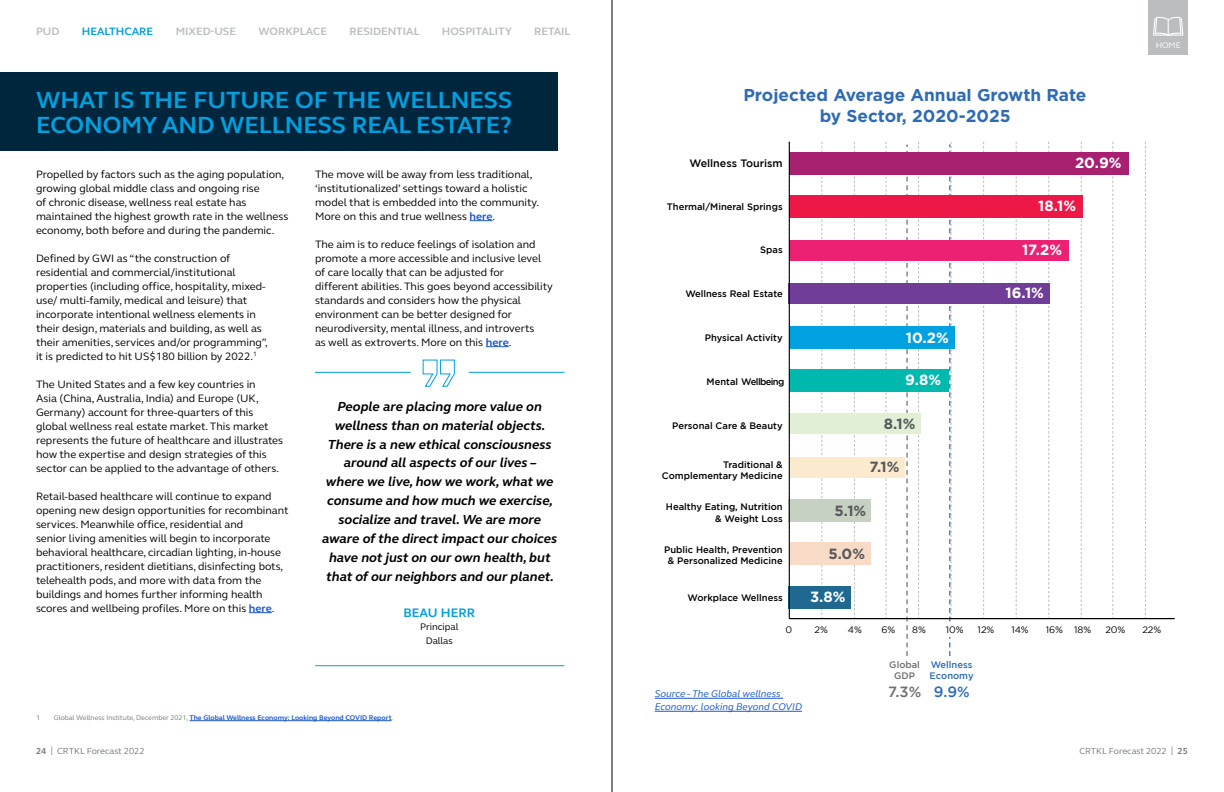
<style>
.page{position:relative;width:1224px;height:792px;background:#fff}
.page>*{position:absolute;margin:0;border:0;box-sizing:border-box;transform-origin:0 0}
.t1{font:700 24px/25px "FS Elliot Pro";color:#009fdd}
.t2{font:700 17.3px/20.7px "Gotham";color:#2f6bb3;text-align:center}
.t3{font:700 14.8px "Gotham";color:#fff}
.t4{font:700 14.8px "Gotham";color:#58595b}
.t5{font:500 14.8px "Gotham";color:#2f6bb3}
.t6{font:500 14.8px "Gotham";color:#6d6e71}
.t7{font:italic 700 13.5px/18.8px "FS Elliot Pro";color:#000;text-align:center}
.t8{font:700 12.7px "FS Elliot Pro";color:#009fdd}
.t9{font:11px/14px "FS Elliot Pro";color:#000}
.t10{font:700 11px "FS Elliot Pro";color:#bbbdc0}
.t11{font:700 11px "FS Elliot Pro";color:#009fdd}
.t12{font:500 10.7px "Gotham";color:#000}
.t13{font:italic 10px/13px "FS Elliot Pro";color:#1b58c4}
.t14{font:9.8px/13.6px "FS Elliot Pro";color:#000;text-align:center}
.t15{font:500 9.4px/11.3px "Gotham";color:#000;text-align:right}
.t16{font:9.4px "Gotham";color:#000}
.t17{font:500 9.4px "Gotham";letter-spacing:-.065em;color:#000}
.t18{font:500 9.4px/11.3px "Gotham";letter-spacing:-.005em;color:#2f6bb3}
.t19{font:500 9.4px/11.3px "Gotham";color:#6d6e71;text-align:center}
.t20{font:9px "FS Elliot Pro";color:#75787b}
.t21{font:8.4px "FS Elliot Pro";color:#fff}
.t22{font:700 7px "FS Elliot Pro";color:#1b58c4}
.t23{font:7px "FS Elliot Pro";color:#75787b}
.s1{font-weight:700;color:#1b58c4}
.s2{font-weight:400;color:#75787b}
.s3{font-weight:700}
</style>
<div class="page">
<svg style="left:249px;top:612px;width:23px;height:1px"></svg>
<hr style="left:190px;top:721px;width:202px;height:1px;background:#1b58c4">
<svg style="left:470px;top:220px;width:23px;height:1px"></svg>
<svg style="left:486px;top:346px;width:23px;height:1px"></svg>
<svg style="left:422px;top:359px;width:33px;height:28px"></svg>
<hr style="left:315px;top:372px;width:96px;height:1px;background:#009fdd">
<hr style="left:469px;top:372px;width:95px;height:1px;background:#009fdd">
<hr style="left:315px;top:665px;width:249px;height:1px;background:#009fdd">
<div style="left:0;top:72px;width:558px;height:79px;background:#00263e"></div>
<svg style="left:906px;top:144px;width:2px;height:512px"></svg>
<svg style="left:822px;top:142px;width:1px;height:476px"></svg>
<svg style="left:854px;top:142px;width:1px;height:476px"></svg>
<svg style="left:886px;top:142px;width:1px;height:476px"></svg>
<svg style="left:918px;top:142px;width:1px;height:476px"></svg>
<svg style="left:983px;top:142px;width:1px;height:476px"></svg>
<svg style="left:1016px;top:142px;width:1px;height:476px"></svg>
<svg style="left:1048px;top:142px;width:1px;height:476px"></svg>
<svg style="left:1081px;top:142px;width:1px;height:476px"></svg>
<svg style="left:1113px;top:142px;width:1px;height:476px"></svg>
<svg style="left:1145px;top:142px;width:1px;height:476px"></svg>
<div style="left:789px;top:586px;width:62px;height:22px;background:#1f6991"></div>
<div style="left:789px;top:543px;width:81px;height:22px;background:#f8dbc6"></div>
<div style="left:789px;top:500px;width:82px;height:22px;background:#c7d1c3"></div>
<div style="left:789px;top:457px;width:116px;height:21px;background:#fbeacd"></div>
<div style="left:789px;top:413px;width:132px;height:21px;background:#e1efd7"></div>
<svg style="left:949px;top:142px;width:3px;height:514px"></svg>
<div style="left:789px;top:369px;width:160px;height:22px;background:#00b9ad"></div>
<div style="left:789px;top:326px;width:165px;height:22px;background:#00a1e1"></div>
<div style="left:789px;top:283px;width:261px;height:21px;background:#703e98"></div>
<div style="left:789px;top:240px;width:279px;height:21px;background:#ed2173"></div>
<div style="left:789px;top:195px;width:294px;height:23px;background:#ed1846"></div>
<div style="left:789px;top:152px;width:340px;height:22px;background:#a82171"></div>
<hr style="left:789px;top:142px;width:1px;height:477px;background:#000">
<div style="left:942px;top:623px;width:24px;height:14px;background:#fff"></div>
<hr style="left:789px;top:618px;width:386px;height:1px;background:#000">
<hr style="left:655px;top:698px;width:128px;height:1px;background:#1b58c4">
<hr style="left:655px;top:711px;width:147px;height:1px;background:#1b58c4">
<div style="left:1148px;top:0;width:40px;height:55px;background:#bbbdc0"></div>
<svg style="left:1153px;top:17px;width:30px;height:19px"></svg>
<hr style="left:612px;top:0;width:1px;height:792px;background:#000">
<p class="t10" style="left:36px;top:24px;width:25px">PUD</p>
<p class="t11" style="left:82px;top:24px;width:73px">HEALTHCARE</p>
<p class="t10" style="left:176px;top:24px;width:62px">MIXED-USE</p>
<p class="t10" style="left:259px;top:24px;width:70px">WORKPLACE</p>
<p class="t10" style="left:349px;top:24px;width:72px">RESIDENTIAL</p>
<p class="t10" style="left:442px;top:24px;width:72px">HOSPITALITY</p>
<p class="t10" style="left:534px;top:24px;width:38px">RETAIL</p>
<h1 class="t1" style="left:36px;top:87px;width:478px">WHAT IS THE FUTURE OF THE WELLNESS<br>ECONOMY AND WELLNESS REAL ESTATE?</h1>
<p class="t9" style="left:36px;top:167px;width:254px">Propelled by factors such as the aging population, growing global middle class and ongoing rise<br>of chronic disease, wellness real estate has maintained the highest growth rate in the wellness economy, both before and during the pandemic.</p>
<p class="t9" style="left:36px;top:251px;width:233px">Defined by GWI as “the construction of residential and commercial/institutional properties (including office, hospitality, mixed&shy;use/ multi-family, medical and leisure) that incorporate intentional wellness elements in their design, materials and building, as well as their amenities, services and/or programming”, it is predicted to hit US$180 billion by 2022.<sup>1</sup></p>
<p class="t9" style="left:36px;top:377px;width:249px">The United States and a few key countries in<br>Asia (China, Australia, India) and Europe (UK, Germany) account for three-quarters of this global wellness real estate market. This market represents the future of healthcare and illustrates how the expertise and design strategies of this sector can be applied to the advantage of others.</p>
<p class="t9" style="left:36px;top:489px;width:254px">Retail-based healthcare will continue to expand opening new design opportunities for recombinant services. Meanwhile office, residential and<br>senior living amenities will begin to incorporate behavioral healthcare, circadian lighting, in-house practitioners, resident dietitians, disinfecting bots, telehealth pods, and more with data from the buildings and homes further informing health scores and wellbeing profiles. More on this <span class="s1">here</span>.</p>
<p class="t9" style="left:315px;top:167px;width:226px">The move will be away from less traditional, ‘institutionalized’ settings toward a holistic model that is embedded into the community.<br>More on this and true wellness <span class="s1">here</span>.</p>
<p class="t9" style="left:315px;top:237px;width:239px">The aim is to reduce feelings of isolation and promote a more accessible and inclusive level of care locally that can be adjusted for<br>different abilities. This goes beyond accessibility standards and considers how the physical environment can be better designed for neurodiversity, mental illness, and introverts<br>as well as extroverts. More on this <span class="s1">here</span>.</p>
<p class="t7" style="left:322px;top:397px;width:236px">People are placing more value on wellness than on material objects.<br>There is a new ethical consciousness around all aspects of our lives –<br>where we live, how we work, what we consume and how much we exercise, socialize and travel. We are more aware of the direct impact our choices have not just on our own health, but that of our neighbors and our planet.</p>
<p class="t8" style="left:404px;top:604px;width:73px">BEAU HERR</p>
<p class="t14" style="left:420px;top:620px;width:40px">Principal<br>Dallas</p>
<p class="t23" style="left:36px;top:713px;width:6px">1</p>
<p class="t22" style="left:54px;top:713px;width:341px"><span class="s2">Global Wellness Institute, December 2021,</span> The Global Wellness Economy: Looking Beyond COVID Report<span class="s2">.</span></p>
<h2 class="t2" style="left:743px;top:84px;width:345px">Projected Average Annual Growth Rate by Sector, 2020-2025</h2>
<p class="t12" style="left:689px;top:158px;width:95px">Wellness Tourism</p>
<p class="t15" style="left:667px;top:201px;width:117px">Thermal/Mineral Springs</p>
<p class="t15" style="left:760px;top:244px;width:24px">Spas</p>
<p class="t15" style="left:685px;top:287px;width:99px">Wellness Real Estate</p>
<p class="t15" style="left:705px;top:332px;width:79px">Physical Activity</p>
<p class="t17" style="left:707px;top:376px;width:79px">Mental Wellbeing</p>
<p class="t15" style="left:672px;top:419px;width:112px">Personal Care &amp; Beauty</p>
<p class="t15" style="left:662px;top:459px;width:122px">Traditional &amp;<br>Complementary Medicine</p>
<p class="t15" style="left:666px;top:501px;width:118px">Healthy Eating, Nutrition &amp; Weight Loss</p>
<p class="t15" style="left:664px;top:544px;width:120px;text-align:center">Public Health, Prevention &amp; Personalized Medicine</p>
<p class="t15" style="left:688px;top:592px;width:97px">Workplace Wellness</p>
<h3 class="t3" style="left:1075px;top:155px;width:48px">20.9%</h3>
<h3 class="t3" style="left:1038px;top:198px;width:40px">18.1%</h3>
<h3 class="t3" style="left:1022px;top:241px;width:42px">17.2%</h3>
<h3 class="t3" style="left:1006px;top:284px;width:40px">16.1%</h3>
<h3 class="t3" style="left:906px;top:329px;width:44px">10.2%</h3>
<h3 class="t3" style="left:905px;top:371px;width:38px">9.8%</h3>
<h3 class="t4" style="left:884px;top:415px;width:33px">8.1%</h3>
<h3 class="t4" style="left:869px;top:458px;width:32px">7.1%</h3>
<h3 class="t4" style="left:835px;top:503px;width:33px">5.1%</h3>
<h3 class="t4" style="left:828px;top:545px;width:38px">5.0%</h3>
<h3 class="t3" style="left:810px;top:588px;width:37px">3.8%</h3>
<p class="t21" style="left:1156px;top:39px;width:27px">HOME</p>
<p class="t16" style="left:785px;top:625px;width:8px">0</p>
<p class="t16" style="left:815px;top:625px;width:15px">2%</p>
<p class="t16" style="left:848px;top:625px;width:16px">4%</p>
<p class="t16" style="left:882px;top:625px;width:15px">6%</p>
<p class="t16" style="left:912px;top:625px;width:15px">8%</p>
<p class="t16" style="left:946px;top:625px;width:19px">10%</p>
<p class="t16" style="left:978px;top:625px;width:18px">12%</p>
<p class="t16" style="left:1011px;top:625px;width:19px">14%</p>
<p class="t16" style="left:1046px;top:625px;width:47px">16% 18%</p>
<p class="t16" style="left:1105px;top:625px;width:22px">20%</p>
<p class="t16" style="left:1142px;top:625px;width:21px">22%</p>
<p class="t13" style="left:655px;top:687px;width:149px">Source - The Global wellness<br>Economy: looking Beyond COVID</p>
<p class="t19" style="left:889px;top:659px;width:32px">Global<br>GDP</p>
<h3 class="t6" style="left:888px;top:683px;width:35px">7.3%</h3>
<p class="t18" style="left:930px;top:659px;width:46px">Wellness<br>Economy</p>
<h3 class="t5" style="left:934px;top:683px;width:37px">9.9%</h3>
<p class="t20" style="left:36px;top:745px;width:110px"><span class="s3">24</span> | CRTKL Forecast 2022</p>
<p class="t20" style="left:1079px;top:745px;width:110px">CRTKL Forecast 2022 | <span class="s3">25</span></p>
</div>
